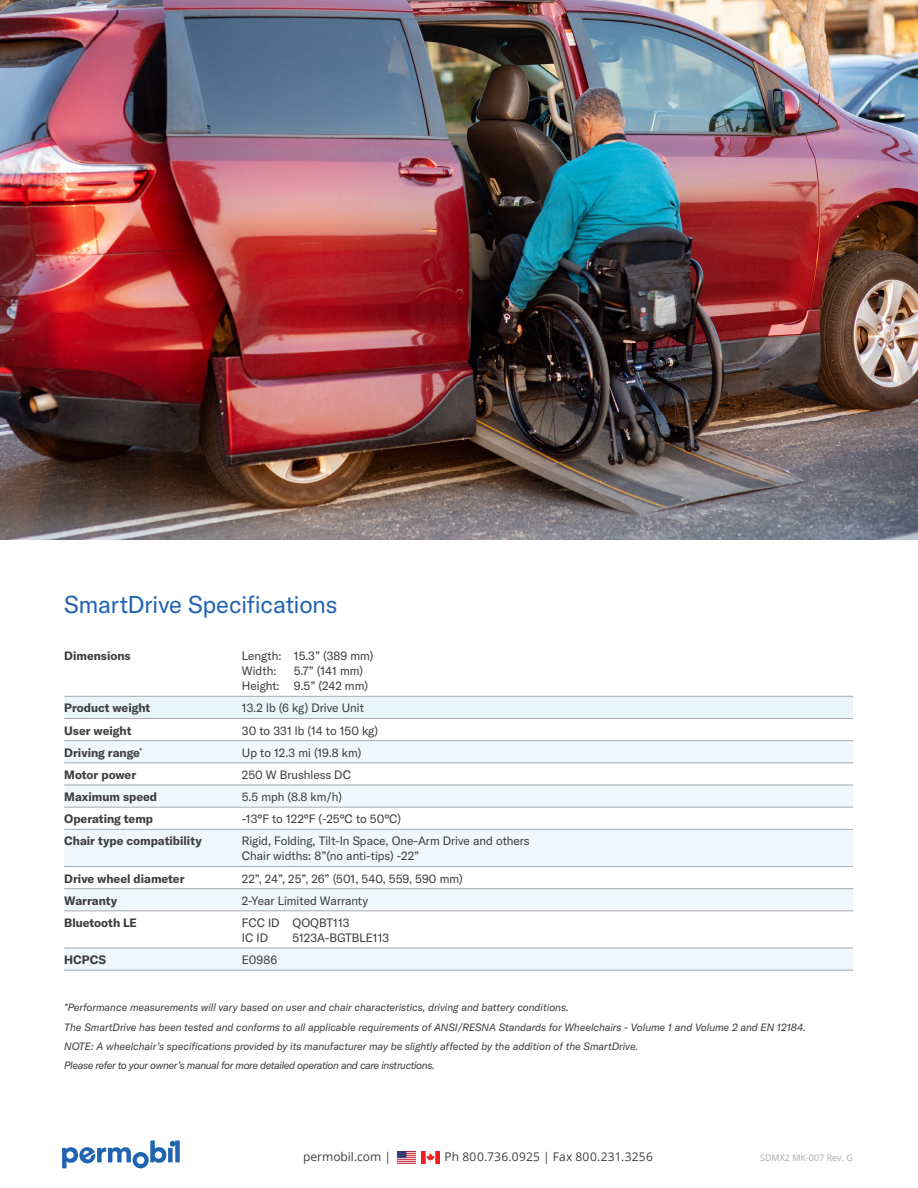
<style>
.page{position:relative;width:918px;height:1188px;background:#fff}
.page>*{position:absolute;margin:0;border:0;box-sizing:border-box;transform-origin:0 0}
.t1{font:24px "GT America";color:#2064b1}
.t2{font:12px "GT America";color:#3e3e3f}
.t3{font:700 12px "GT America";color:#3e3e3f}
.t4{font:12px "Open Sans";letter-spacing:.01em;color:#3e3e3f}
.Body{font:italic 10.5px "GT America";color:#3e3e3f}
.Body-2{font:italic 10.5px "GT America";letter-spacing:-.03em;color:#3e3e3f}
.t5{font:9px "Open Sans";color:#a8a9ad}
</style>
<div class="page">
<img style="left:398px;top:1152px;width:18px;height:12px">
<img style="left:421px;top:1152px;width:18px;height:12px">
<svg style="left:64px;top:741px;width:789px;height:229px;fill:#eff8fd"></svg>
<div style="left:64px;top:696px;width:789px;height:23px;background:#e8f6fa"></div>
<hr style="left:294px;top:718px;width:559px;height:1px;background:#a8a9ad">
<hr style="left:64px;top:740px;width:178px;height:1px;background:#a8a9ad">
<hr style="left:64px;top:763px;width:178px;height:1px;background:#a8a9ad">
<hr style="left:64px;top:785px;width:178px;height:1px;background:#a8a9ad">
<hr style="left:64px;top:807px;width:178px;height:1px;background:#a8a9ad">
<hr style="left:64px;top:829px;width:178px;height:1px;background:#a8a9ad">
<hr style="left:64px;top:866px;width:178px;height:1px;background:#a8a9ad">
<hr style="left:64px;top:888px;width:178px;height:1px;background:#a8a9ad">
<hr style="left:64px;top:911px;width:178px;height:1px;background:#a8a9ad">
<hr style="left:64px;top:948px;width:178px;height:1px;background:#a8a9ad">
<hr style="left:64px;top:970px;width:178px;height:1px;background:#a8a9ad">
<hr style="left:242px;top:740px;width:47px;height:1px;background:#a8a9ad">
<hr style="left:294px;top:740px;width:559px;height:1px;background:#a8a9ad">
<hr style="left:242px;top:763px;width:47px;height:1px;background:#a8a9ad">
<hr style="left:294px;top:763px;width:559px;height:1px;background:#a8a9ad">
<hr style="left:242px;top:785px;width:47px;height:1px;background:#a8a9ad">
<hr style="left:294px;top:785px;width:559px;height:1px;background:#a8a9ad">
<hr style="left:242px;top:807px;width:47px;height:1px;background:#a8a9ad">
<hr style="left:294px;top:807px;width:559px;height:1px;background:#a8a9ad">
<hr style="left:242px;top:829px;width:47px;height:1px;background:#a8a9ad">
<hr style="left:294px;top:829px;width:559px;height:1px;background:#a8a9ad">
<hr style="left:242px;top:866px;width:47px;height:1px;background:#a8a9ad">
<hr style="left:294px;top:866px;width:559px;height:1px;background:#a8a9ad">
<hr style="left:242px;top:888px;width:47px;height:1px;background:#a8a9ad">
<hr style="left:294px;top:888px;width:559px;height:1px;background:#a8a9ad">
<hr style="left:242px;top:911px;width:47px;height:1px;background:#a8a9ad">
<hr style="left:294px;top:911px;width:559px;height:1px;background:#a8a9ad">
<hr style="left:242px;top:948px;width:47px;height:1px;background:#a8a9ad">
<hr style="left:294px;top:948px;width:559px;height:1px;background:#a8a9ad">
<hr style="left:242px;top:970px;width:47px;height:1px;background:#a8a9ad">
<hr style="left:294px;top:970px;width:559px;height:1px;background:#a8a9ad">
<svg style="left:62px;top:1141px;width:118px;height:27px"></svg>
<img style="left:0;top:0;width:918px;height:540px">
<p class="t1" style="left:64px;top:590px;width:275px">SmartDrive Specifications</p>
<p class="t3" style="left:64px;top:649px;width:68px">Dimensions</p>
<p class="t2" style="left:242px;top:649px;width:41px">Length:</p>
<p class="t2" style="left:242px;top:664px;width:36px">Width:</p>
<p class="t2" style="left:242px;top:679px;width:39px">Height:</p>
<p class="t2" style="left:294px;top:649px;width:81px">15.3” (389 mm)</p>
<p class="t2" style="left:294px;top:664px;width:71px">5.7” (141 mm)</p>
<p class="t2" style="left:294px;top:679px;width:76px">9.5” (242 mm)</p>
<p class="t3" style="left:64px;top:701px;width:88px">Product weight</p>
<p class="t2" style="left:242px;top:701px;width:124px">13.2 lb (6 kg) Drive Unit</p>
<p class="t3" style="left:64px;top:723px;width:69px">User weight</p>
<p class="t2" style="left:242px;top:723px;width:138px">30 to 331 lb (14 to 150 kg)</p>
<p class="t3" style="left:64px;top:745px;width:80px">Driving range<sup>*</sup></p>
<p class="t2" style="left:242px;top:746px;width:121px">Up to 12.3 mi (19.8 km)</p>
<p class="t3" style="left:64px;top:767px;width:73px">Motor power</p>
<p class="t2" style="left:242px;top:768px;width:111px">250 W Brushless DC</p>
<p class="t3" style="left:64px;top:789px;width:94px">Maximum speed</p>
<p class="t2" style="left:242px;top:790px;width:102px">5.5 mph (8.8 km/h)</p>
<p class="t3" style="left:64px;top:812px;width:90px">Operating temp</p>
<p class="t2" style="left:242px;top:812px;width:161px">-13°F to 122°F (-25°C to 50°C)</p>
<p class="t3" style="left:64px;top:834px;width:139px">Chair type compatibility</p>
<p class="t2" style="left:242px;top:834px;width:289px">Rigid, Folding, Tilt-In Space, One-Arm Drive and others</p>
<p class="t2" style="left:242px;top:849px;width:179px">Chair widths: 8”(no anti-tips) -22”</p>
<p class="t3" style="left:64px;top:871px;width:122px">Drive wheel diameter</p>
<p class="t2" style="left:242px;top:871px;width:222px">22”, 24”, 25”, 26” (501, 540, 559, 590 mm)</p>
<p class="t3" style="left:64px;top:893px;width:54px">Warranty</p>
<p class="t2" style="left:242px;top:894px;width:128px">2-Year Limited Warranty</p>
<p class="t3" style="left:64px;top:915px;width:74px">Bluetooth LE</p>
<p class="t2" style="left:242px;top:916px;width:39px">FCC ID</p>
<p class="t2" style="left:242px;top:931px;width:28px">IC ID</p>
<p class="t2" style="left:293px;top:916px;width:59px">QOQBT113</p>
<p class="t2" style="left:293px;top:931px;width:98px">5123A-BGTBLE113</p>
<p class="t3" style="left:64px;top:952px;width:43px">HCPCS</p>
<p class="t2" style="left:242px;top:953px;width:37px">E0986</p>
<p class="Body" style="left:64px;top:1001px;width:506px">*Performance measurements will vary based on user and chair characteristics, driving and battery conditions.</p>
<p class="Body" style="left:64px;top:1021px;width:743px">The SmartDrive has been tested and conforms to all applicable requirements of ANSI/RESNA Standards for Wheelchairs - Volume 1 and Volume 2 and EN 12184.</p>
<p class="Body" style="left:64px;top:1040px;width:576px">NOTE: A wheelchair’s specifications provided by its manufacturer may be slightly affected by the addition of the SmartDrive.</p>
<p class="Body-2" style="left:64px;top:1059px;width:372px">Please refer to your owner’s manual for more detailed operation and care instructions.</p>
<p class="t4" style="left:303px;top:1149px;width:89px">permobil.com |</p>
<p class="t4" style="left:445px;top:1148px;width:210px">Ph 800.736.0925 | Fax 800.231.3256</p>
<p class="t5" style="left:760px;top:1152px;width:95px">SDMX2 MK-007 Rev. G</p>
</div>
